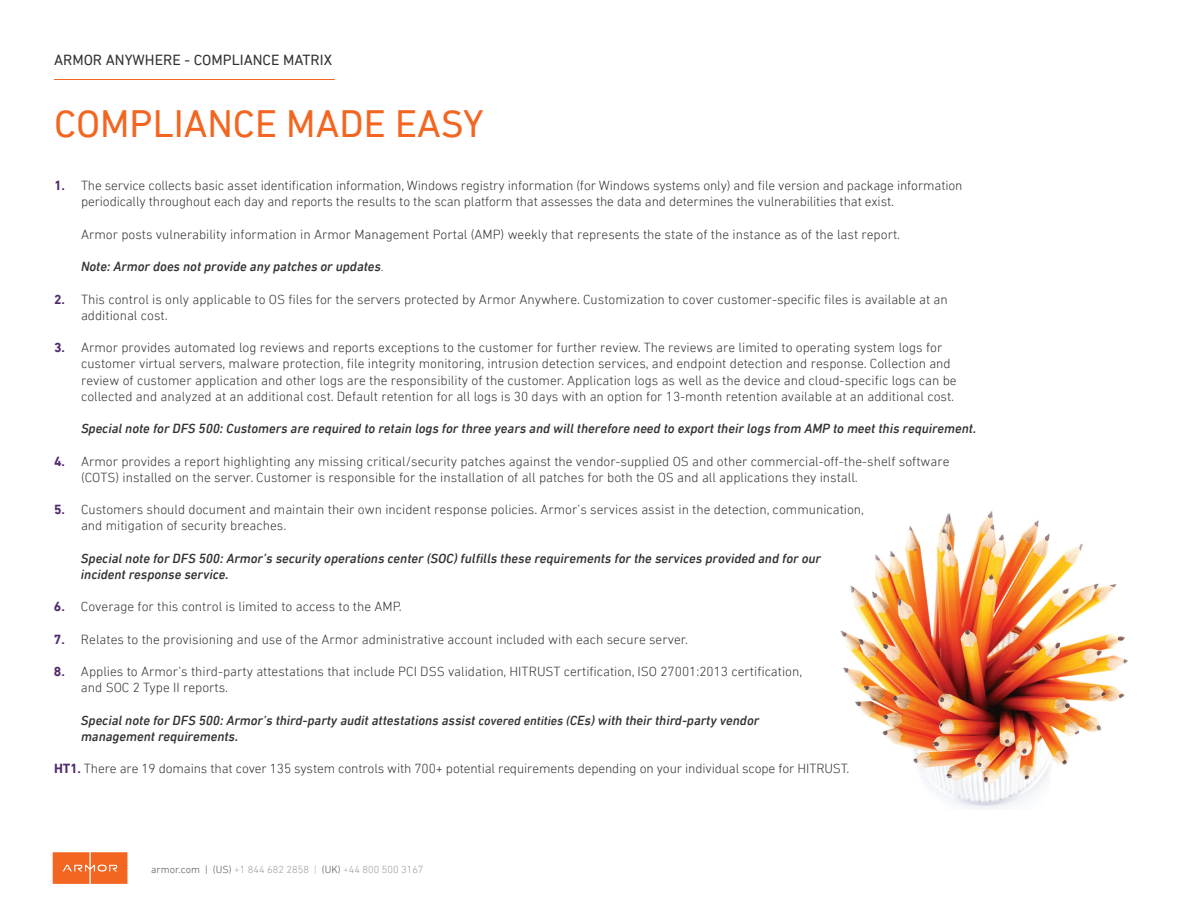
<style>
.page{position:relative;width:1188px;height:918px;background:#fff}
.page>*{position:absolute;margin:0;border:0;box-sizing:border-box;transform-origin:0 0}
.t1{font:39px "DIN Next LT Pro";color:#f36621}
.t2{font:15px "DIN Next LT Pro";color:#323332}
.t3{font:300 13.5px/16.2px "DIN Next LT Pro";color:#323332}
.t4{font:italic 500 13.5px/16.2px "DIN Next LT Pro";color:#323332}
.t5{font:300 10.5px "DIN Next LT Pro";color:#989999}
.s1{font-weight:700;color:#502c6d}
.s2{font-weight:300}
.s3{font-size:12.75px}
.s4{color:#575353}
.s5{color:#afaeae}
</style>
<div class="page">
<img style="left:840px;top:511px;width:288px;height:299px">
<svg style="left:53px;top:853px;width:74px;height:31px;background:#f37131"></svg>
<hr style="left:54px;top:79px;width:281px;height:1px;background:#f36621">
<p class="t2" style="left:54px;top:51px;width:280px">ARMOR ANYWHERE - COMPLIANCE MATRIX</p>
<h1 class="t1" style="left:54px;top:101px;width:431px">COMPLIANCE MADE EASY</h1>
<p class="t3" style="left:81px;top:177px;width:883px;text-indent:-27px"><span class="s1">1.</span> The service collects basic asset identification information, Windows registry information (for Windows systems only) and file version and package information periodically throughout each day and reports the results to the scan platform that assesses the data and determines the vulnerabilities that exist.</p>
<p class="t3" style="left:81px;top:226px;width:821px">Armor posts vulnerability information in Armor Management Portal (AMP) weekly that represents the state of the instance as of the last report.</p>
<p class="t4" style="left:81px;top:258px;width:304px">Note: Armor does not provide any patches or updates<span class="s2">.</span></p>
<p class="t3" style="left:81px;top:291px;width:868px;text-indent:-27px"><span class="s1">2.</span> This control is only applicable to OS files for the servers protected by Armor Anywhere. Customization to cover customer-specific files is available at an additional cost.</p>
<p class="t3" style="left:81px;top:339px;width:877px;text-indent:-27px"><span class="s1">3.</span> Armor provides automated log reviews and reports exceptions to the customer for further review. The reviews are limited to operating system logs for customer virtual servers, malware protection, file integrity monitoring, intrusion detection services, and endpoint detection and response. Collection and review of customer application and other logs are the responsibility of the customer. Application logs as well as the device and cloud-specific logs can be collected and analyzed at an additional cost. Default retention for all logs is 30 days with an option for 13-month retention available at an additional cost.</p>
<p class="t4" style="left:81px;top:420px;width:897px">Special note for DFS 500: Customers are required to retain logs for three years and will therefore need to export their logs from AMP to meet this requirement.</p>
<p class="t3" style="left:81px;top:453px;width:870px;text-indent:-27px"><span class="s1">4.</span> Armor provides a report highlighting any missing critical/security patches against the vendor-supplied OS and other commercial-off-the-shelf software (COTS) installed on the server. Customer is responsible for the installation of all patches for both the OS and all applications they install.</p>
<p class="t3" style="left:81px;top:501px;width:785px;text-indent:-27px"><span class="s1">5.</span> Customers should document and maintain their own incident response policies. Armor’s services assist in the detection, communication, and mitigation of security breaches.</p>
<p class="t4" style="left:81px;top:550px;width:742px">Special note for DFS 500: Armor’s security operations center (SOC) fulfills these requirements for the services provided and for our incident response service.</p>
<p class="t3" style="left:54px;top:598px;width:349px"><span class="s1">6.</span> Coverage for this control is limited to access to the AMP.</p>
<p class="t3" style="left:54px;top:631px;width:636px"><span class="s1">7.</span> Relates to the provisioning and use of the Armor administrative account included with each secure server.</p>
<p class="t3" style="left:81px;top:663px;width:723px;text-indent:-27px"><span class="s1">8.</span> Applies to Armor’s third-party attestations that include PCI DSS validation, HITRUST certification, ISO 27001:2013 certification, and SOC 2 Type II reports.</p>
<p class="t4" style="left:81px;top:712px;width:680px">Special note for DFS 500: Armor’s third-party audit attestations assist <span class="s3">covered entities (</span>CEs) with their third-party vendor management requirements.</p>
<p class="t3" style="left:54px;top:760px;width:797px"><span class="s1">HT1.</span> There are 19 domains that cover 135 system controls with 700+ potential requirements depending on your individual scope for HITRUST.</p>
<p class="t5" style="left:151px;top:863px;width:274px"><span class="s4">armor.com | (US)</span> <span class="s5">+</span>1 844 682 2858 <span class="s5">|</span> <span class="s4">(UK)</span> <span class="s5">+</span>44 800 500 3167</p>
</div>
